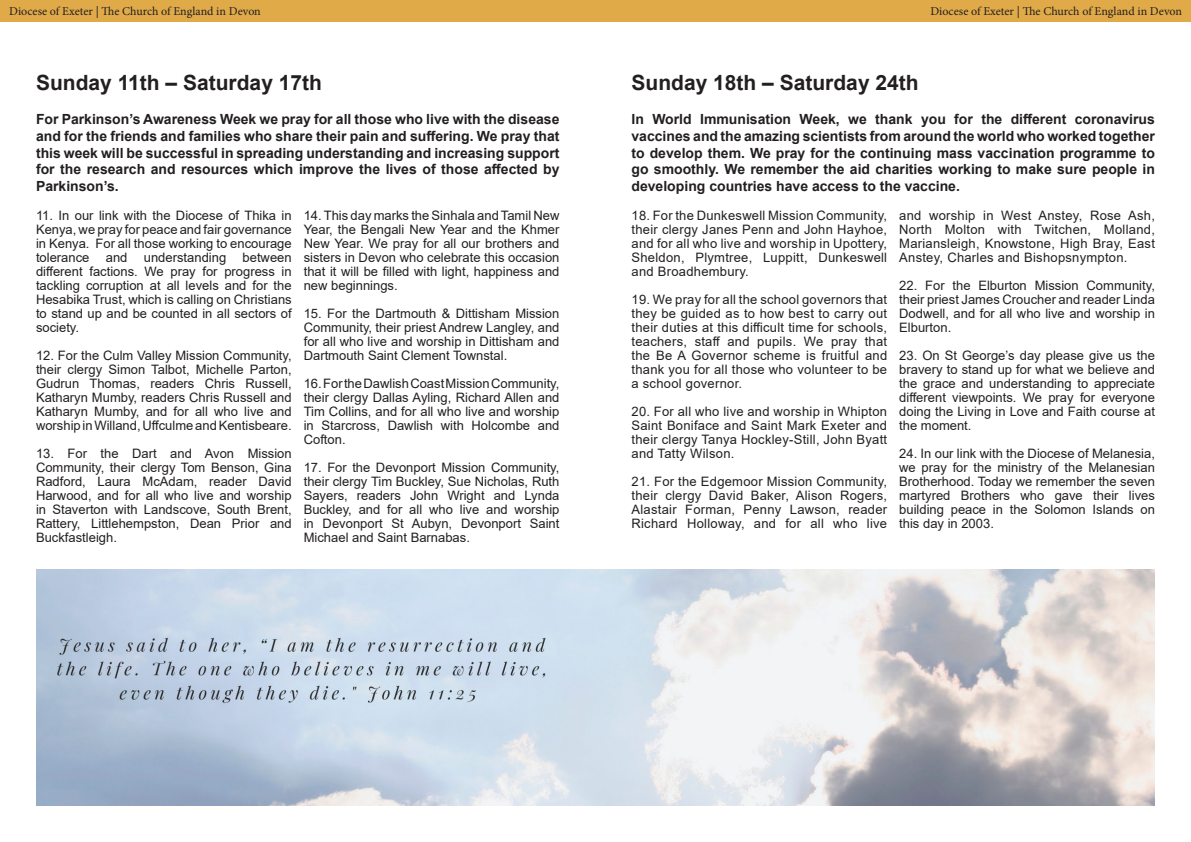
<style>
.page{position:relative;width:1191px;height:842px;background:#fff}
.page>*{position:absolute;margin:0;border:0;box-sizing:border-box;transform-origin:0 0}
.t1{font:700 21px "Arial";color:#231f20}
.t2{font:700 14px/16.8px "Arial";color:#231f20;text-align:justify}
.t3{font:13px/14px "Arial";color:#231f20;text-align:justify}
.t4{font:12px "Minion Pro";color:#231f20}
</style>
<div class="page">
<div style="left:0;top:0;width:1191px;height:22px;background:#e0aa49"></div>
<img style="left:36px;top:570px;width:1119px;height:236px">
<p class="t4" style="left:9px;top:3px;width:253px">Diocese of Exeter | The Church of England in Devon</p>
<p class="t4" style="left:930px;top:3px;width:253px">Diocese of Exeter | The Church of England in Devon</p>
<p class="t1" style="left:36px;top:68px;width:287px">Sunday 11th – Saturday 17th</p>
<p class="t2" style="left:36px;top:111px;width:525px">For Parkinson’s Awareness Week we pray for all those who live with the disease and for the friends and families who share their pain and suffering. We pray that this week will be successful in spreading understanding and increasing support for the research and resources which improve the lives of those affected by Parkinson’s.</p>
<p class="t3" style="left:36px;top:208px;width:257px">11. In our link with the Diocese of Thika in Kenya, we pray for peace and fair governance in Kenya. For all those working to encourage tolerance</p>
<p class="t3" style="left:36px;top:250px;width:257px;text-indent:206px">between different factions. We pray for progress in tackling corruption at all levels and for the Hesabika Trust, which is calling on Christians to stand up and be counted in all sectors of society.</p>
<p class="t3" style="left:36px;top:348px;width:257px">12. For the Culm Valley Mission Community, their clergy Simon Talbot, Michelle Parton, Gudrun Thomas, readers Chris Russell, Katharyn Mumby, readers Chris Russell and Katharyn Mumby, and for all who live and worship in Willand, Uffculme and Kentisbeare.</p>
<p class="t3" style="left:36px;top:446px;width:257px">13. For the Dart and Avon Mission Community, their clergy Tom Benson, Gina Radford, Laura McAdam, reader David Harwood, and for all who live and worship in Staverton with Landscove, South Brent, Rattery, Littlehempston, Dean Prior and Buckfastleigh.</p>
<p class="t3" style="left:106px;top:250px;width:23px">and</p>
<p class="t3" style="left:144px;top:250px;width:84px">understanding</p>
<p class="t3" style="left:304px;top:208px;width:257px">14. This day marks the Sinhala and Tamil New Year, the Bengali New Year and the Khmer New Year. We pray for all our brothers and sisters in Devon who celebrate this occasion that it will be filled with light, happiness and new beginnings.</p>
<p class="t3" style="left:304px;top:306px;width:257px">15. For the Dartmouth &amp; Dittisham Mission Community, their priest Andrew Langley, and for all who live and worship in Dittisham and Dartmouth Saint Clement Townstal.</p>
<p class="t3" style="left:304px;top:376px;width:257px">16. For the Dawlish Coast Mission Community, their clergy Dallas Ayling, Richard Allen and Tim Collins, and for all who live and worship in Starcross, Dawlish with Holcombe and Cofton.</p>
<p class="t3" style="left:304px;top:460px;width:257px">17. For the Devonport Mission Community, their clergy Tim Buckley, Sue Nicholas, Ruth Sayers, readers John Wright and Lynda Buckley, and for all who live and worship in Devonport St Aubyn, Devonport Saint Michael and Saint Barnabas.</p>
<p class="t1" style="left:631px;top:68px;width:289px">Sunday 18th – Saturday 24th</p>
<p class="t2" style="left:631px;top:111px;width:525px">In World Immunisation Week, we thank you for the different coronavirus vaccines and the amazing scientists from around the world who worked together to develop them. We pray for the continuing mass vaccination programme to go smoothly. We remember the aid charities working to make sure people in developing countries have access to the vaccine.</p>
<p class="t3" style="left:631px;top:208px;width:257px">18. For the Dunkeswell Mission Community, their clergy Janes Penn and John Hayhoe, and for all who live and worship in Upottery, Sheldon, Plymtree, Luppitt, Dunkeswell and Broadhembury.</p>
<p class="t3" style="left:631px;top:292px;width:257px">19. We pray for all the school governors that they be guided as to how best to carry out their duties at this difficult time for schools, teachers, staff and pupils. We pray that the Be A Governor scheme is fruitful and thank you for all those who volunteer to be a school governor.</p>
<p class="t3" style="left:631px;top:404px;width:257px">20. For all who live and worship in Whipton Saint Boniface and Saint Mark Exeter and their clergy Tanya Hockley-Still, John Byatt and Tatty Wilson.</p>
<p class="t3" style="left:631px;top:474px;width:257px">21. For the Edgemoor Mission Community, their clergy David Baker, Alison Rogers, Alastair Forman, Penny Lawson, reader Richard Holloway, and for all who live</p>
<p class="t3" style="left:899px;top:208px;width:257px">and worship in West Anstey, Rose Ash, North Molton with Twitchen, Molland, Mariansleigh, Knowstone, High Bray, East Anstey, Charles and Bishopsnympton.</p>
<p class="t3" style="left:899px;top:278px;width:257px">22. For the Elburton Mission Community, their priest James Croucher and reader Linda Dodwell, and for all who live and worship in Elburton.</p>
<p class="t3" style="left:899px;top:348px;width:257px">23. On St George’s day please give us the bravery to stand up for what we believe and the grace and understanding to appreciate different viewpoints. We pray for everyone doing the Living in Love and Faith course at the moment.</p>
<p class="t3" style="left:899px;top:446px;width:257px">24. In our link with the Diocese of Melanesia, we pray for the ministry of the Melanesian Brotherhood. Today we remember the seven martyred Brothers who gave their lives building peace in the Solomon Islands on this day in 2003.</p>
</div>
